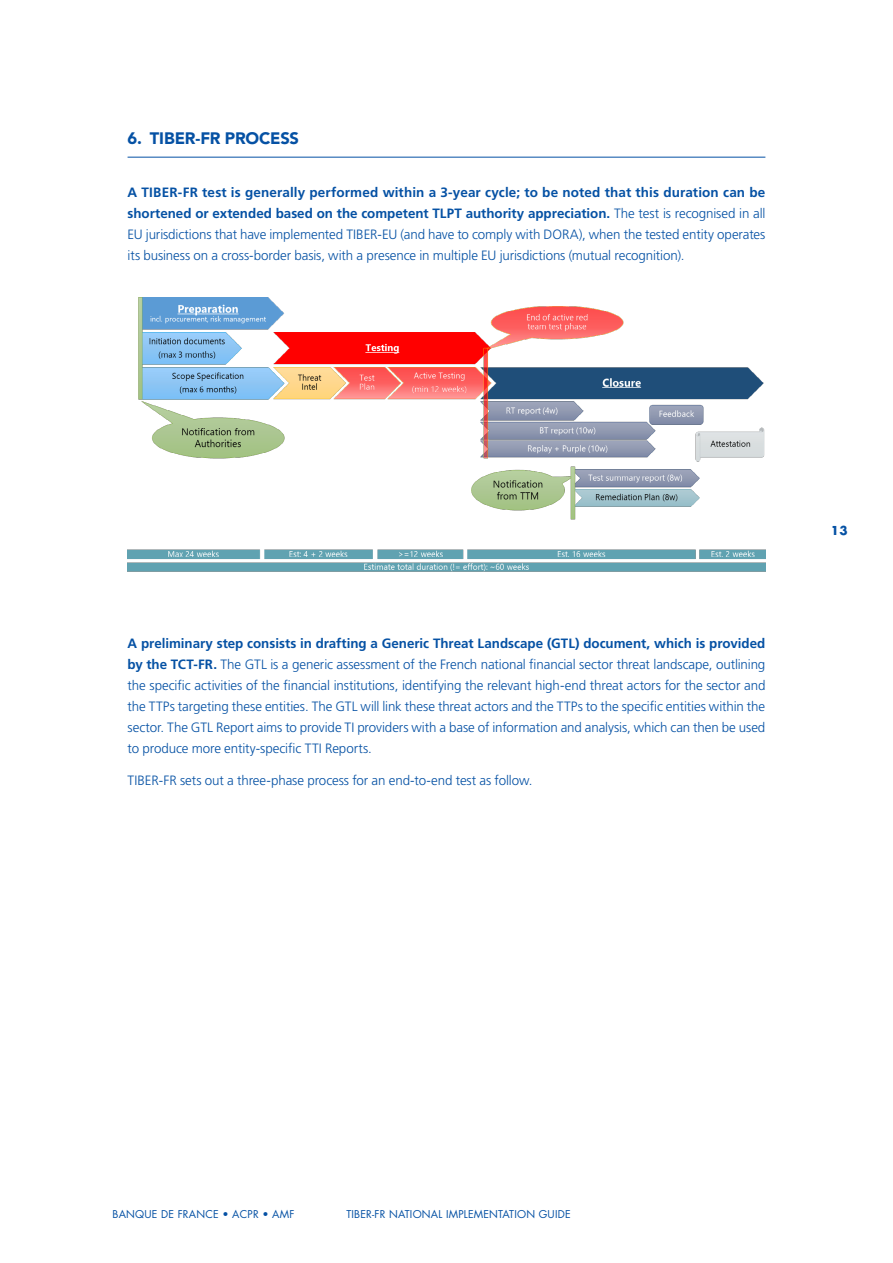
<style>
.page{position:relative;width:893px;height:1263px;background:#fff}
.page>*{position:absolute;margin:0;border:0;box-sizing:border-box;transform-origin:0 0}
.t1{font:900 16.5px "Avenir LT Std";letter-spacing:-.01em;color:#0551a4}
.t2{font:300 13.5px/21px "Frutiger LT Std";letter-spacing:-.01em;color:#0551a4;text-align:justify}
.t3{font:700 12px "Futura Std";color:#0551a4}
.t4{font:10.5px "Futura Std";letter-spacing:.02em;color:#0551a4}
.s1{font-weight:700}
</style>
<div class="page">
<hr style="left:128px;top:157px;width:637px;height:1px;background:#0551a4">
<img style="left:128px;top:298px;width:637px;height:274px">
<p class="t1" style="left:128px;top:128px;width:173px">6. TIBER‑FR PROCESS</p>
<p class="t2" style="left:128px;top:182px;width:639px"><span class="s1">A TIBER‑FR test is generally performed within a 3‑year cycle; to be noted that this duration can be shortened or extended based on the competent TLPT authority appreciation.</span> The test is recognised in all EU jurisdictions that have implemented TIBER‑EU (and have to comply with DORA), when the tested entity operates its business on a cross‑border basis, with a presence in multiple EU jurisdictions (mutual recognition).</p>
<p class="t2" style="left:128px;top:633px;width:639px"><span class="s1">A preliminary step consists in drafting a Generic Threat Landscape (GTL) document, which is provided by the TCT‑FR.</span> The GTL is a generic assessment of the French national financial sector threat landscape, outlining the specific activities of the financial institutions, identifying the relevant high‑end threat actors for the sector and the TTPs targeting these entities. The GTL will link these threat actors and the TTPs to the specific entities within the sector. The GTL Report aims to provide TI providers with a base of information and analysis, which can then be used to produce more entity‑specific TTI Reports.</p>
<p class="t2" style="left:128px;top:770px;width:406px">TIBER‑FR sets out a three‑phase process for an end‑to‑end test as follow.</p>
<p class="t3" style="left:831px;top:522px;width:18px">13</p>
<p class="t4" style="left:113px;top:1208px;width:183px">BANQUE DE FRANCE • ACPR • AMF</p>
<p class="t4" style="left:346px;top:1208px;width:226px">TIBER-FR NATIONAL IMPLEMENTATION GUIDE</p>
</div>
